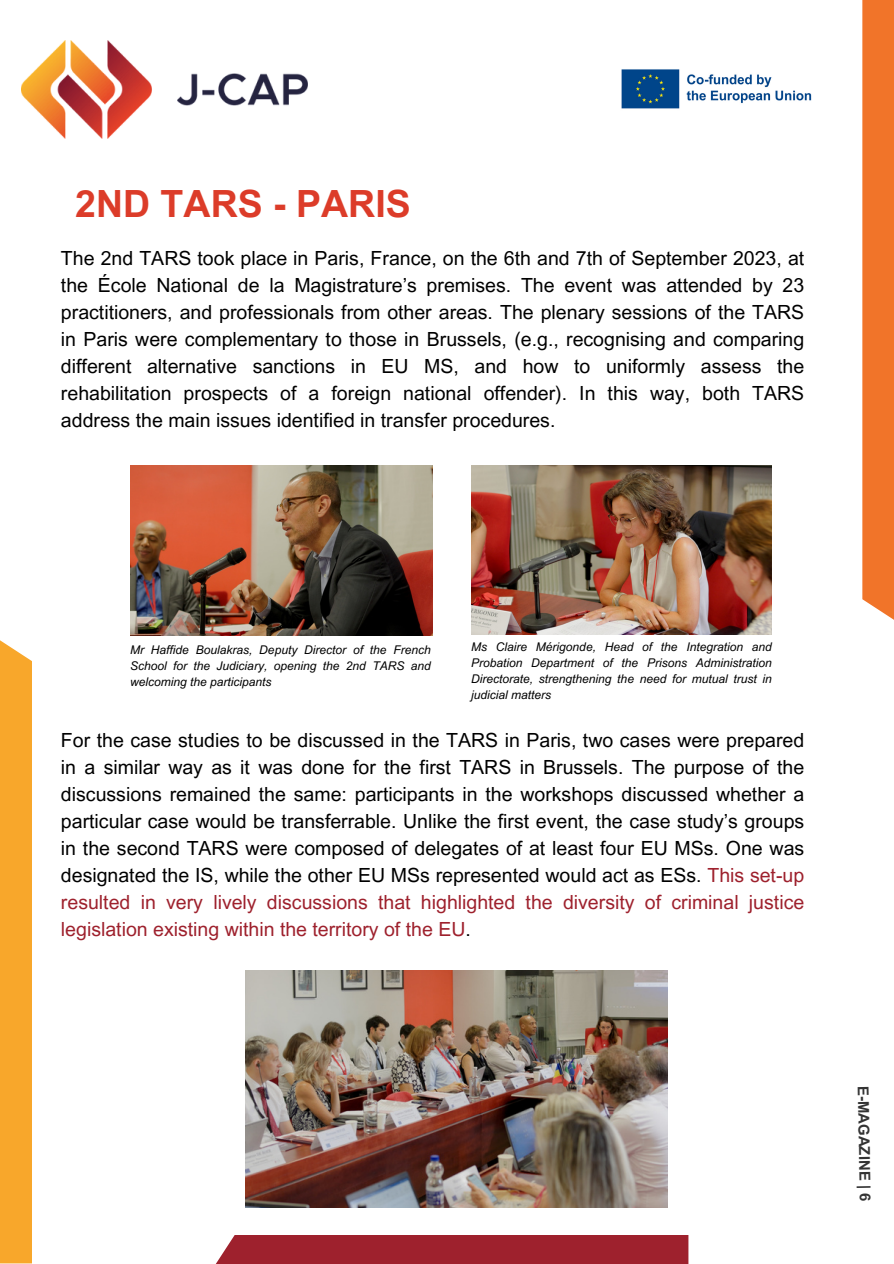
<style>
.page{position:relative;width:894px;height:1264px;background:#fff}
.page>*{position:absolute;margin:0;border:0;box-sizing:border-box;transform-origin:0 0}
.t1{font:700 37.5px "Arial MT Pro";color:#dc3c29}
.t2{font:19.5px/27px "Arial MT Pro";color:#000;text-align:justify}
.t3{font:700 15px "Arial MT Pro";color:#000}
.t4{font:italic 12px/16px "Arial MT Pro";color:#000;text-align:justify}
.s1{color:#9e212d}
</style>
<div class="page">
<img style="left:22px;top:40px;width:286px;height:98px">
<div style="left:862px;top:0;width:31px;height:629px;background:#f17429"></div>
<div style="left:205px;top:1234px;width:483px;height:29px;background:#9e212d"></div>
<div style="left:0;top:631px;width:32px;height:632px;background:#f8a72b"></div>
<img style="left:130px;top:465px;width:303px;height:170px">
<img style="left:471px;top:466px;width:300px;height:168px">
<img style="left:245px;top:970px;width:422px;height:237px">
<img style="left:621px;top:69px;width:191px;height:40px">
<h1 class="t1" style="left:75px;top:189px;width:337px">2ND TARS - PARIS</h1>
<p class="t2" style="left:61px;top:247px;width:744px">The 2nd TARS took place in Paris, France, on the 6th and 7th of September 2023, at the École National de la Magistrature’s premises. The event was attended by 23 practitioners, and professionals from other areas. The plenary sessions of the TARS in Paris were complementary to those in Brussels, (e.g., recognising and comparing different alternative sanctions in EU MS, and how to uniformly assess the rehabilitation prospects of a foreign national offender). In this way, both TARS address the main issues identified in transfer procedures.</p>
<p class="t4" style="left:130px;top:643px;width:302px">Mr Haffide Boulakras, Deputy Director of the French School for the Judiciary, opening the 2nd TARS and welcoming the participants</p>
<p class="t4" style="left:471px;top:640px;width:302px">Ms Claire Mérigonde, Head of the Integration and Probation Department of the Prisons Administration Directorate, strengthening the need for mutual trust in judicial matters</p>
<p class="t2" style="left:61px;top:729px;width:744px">For the case studies to be discussed in the TARS in Paris, two cases were prepared in a similar way as it was done for the first TARS in Brussels. The purpose of the discussions remained the same: participants in the workshops discussed whether a particular case would be transferrable. Unlike the first event, the case study’s groups in the second TARS were composed of delegates of at least four EU MSs. One was designated the IS, while the other EU MSs represented would act as ESs. <span class="s1">This set-up resulted in very lively discussions that highlighted the diversity of criminal justice legislation existing within the territory of the EU</span>.</p>
<p class="t3" style="left:868px;top:1085px;width:117px;rotate:89deg">E-MAGAZINE | 6</p>
</div>
